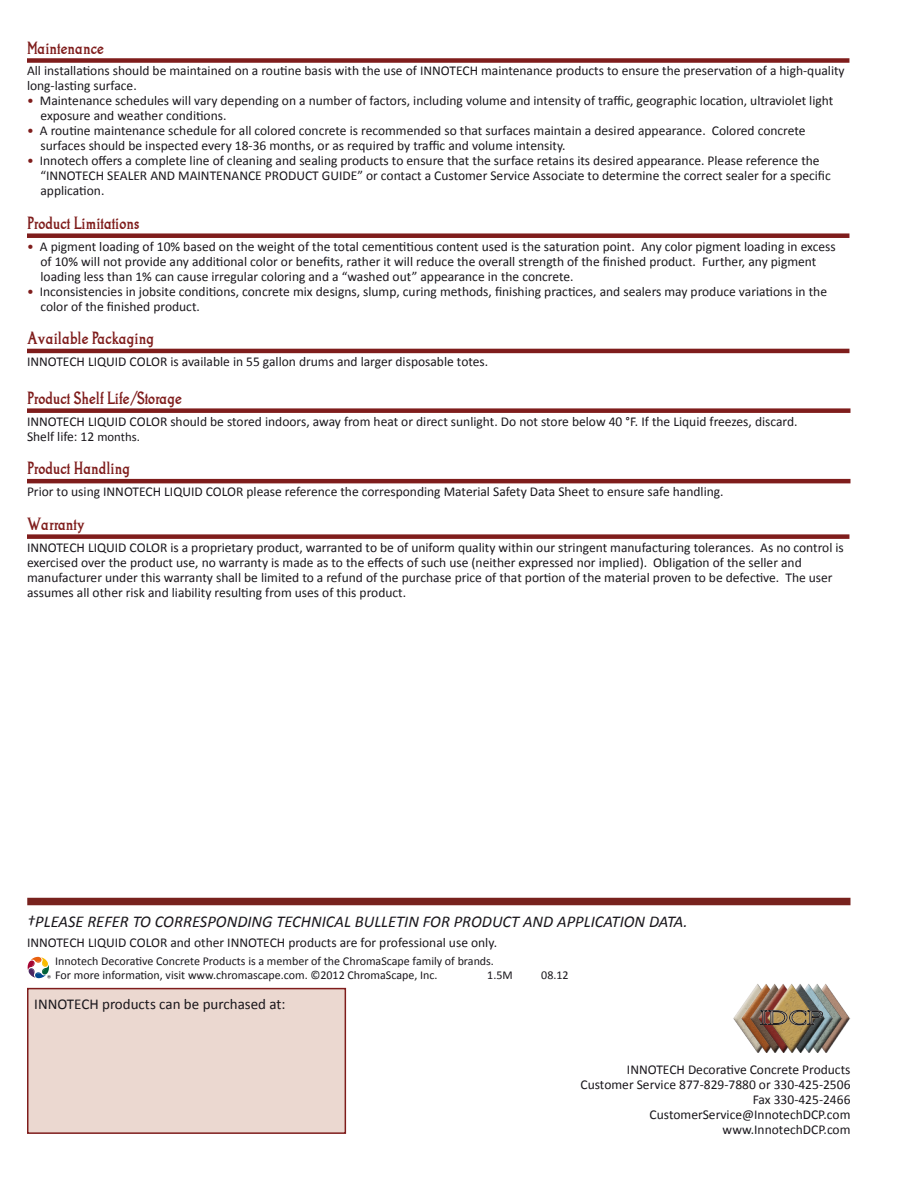
<style>
.page{position:relative;width:918px;height:1188px;background:#fff}
.page>*{position:absolute;margin:0;border:0;box-sizing:border-box;transform-origin:0 0}
.t1{font:700 16.5px "Goodfish";color:#7f1d1c}
.t2{font:italic 16.5px "Calibri";color:#1a171c}
.t3{font:15px "Calibri";color:#1a171c}
.t4{font:13.5px/15px "Calibri";color:#1a171c}
.t5{font:12px/13.5px "Calibri";color:#1a171c}
.s1{color:#7f1d1c}
.s2{font-size:12.75px}
</style>
<div class="page">
<div style="left:27px;top:534px;width:822px;height:5px;background:#7f1d1c"></div>
<div style="left:27px;top:58px;width:822px;height:5px;background:#7f1d1c"></div>
<div style="left:27px;top:233px;width:822px;height:5px;background:#7f1d1c"></div>
<hr style="left:27px;top:349px;width:822px;height:4px;background:#7f1d1c">
<div style="left:27px;top:988px;width:319px;height:146px;background:#ebd8d0;border:2px solid #7f1d1c"></div>
<img style="left:842px;top:1007px;width:8px;height:24px">
<img style="left:733px;top:1008px;width:8px;height:22px">
<img style="left:741px;top:984px;width:101px;height:69px">
<img style="left:817px;top:984px;width:8px;height:69px">
<img style="left:758px;top:984px;width:8px;height:69px">
<img style="left:766px;top:984px;width:51px;height:69px">
<svg style="left:760px;top:1009px;width:63px;height:20px"></svg>
<div style="left:27px;top:898px;width:824px;height:7px;background:#78221e"></div>
<svg style="left:27px;top:957px;width:24px;height:21px"></svg>
<div style="left:27px;top:408px;width:823px;height:5px;background:#7f1d1c"></div>
<hr style="left:27px;top:479px;width:823px;height:4px;background:#7f1d1c">
<p class="t1" style="left:27px;top:38px;width:79px">Maintenance</p>
<p class="t4" style="left:27px;top:63px;width:819px">All installations should be maintained on a routine basis with the use of INNOTECH maintenance products to ensure the preservation of a high-quality long-lasting surface.</p>
<p class="t4" style="left:40px;top:93px;width:794px;text-indent:-14px"><span class="s1">•</span> Maintenance schedules will vary depending on a number of factors, including volume and intensity of traffic, geographic location, ultraviolet light exposure and weather conditions.</p>
<p class="t4" style="left:40px;top:123px;width:767px;text-indent:-14px"><span class="s1">•</span> A routine maintenance schedule for all colored concrete is recommended so that surfaces maintain a desired appearance. Colored concrete surfaces should be inspected every 18-36 months, or as required by traffic and volume intensity.</p>
<p class="t4" style="left:40px;top:153px;width:792px;text-indent:-14px"><span class="s1">•</span> Innotech offers a complete line of cleaning and sealing products to ensure that the surface retains its desired appearance. Please reference the “INNOTECH SEALER AND MAINTENANCE PRODUCT GUIDE” or contact a Customer Service Associate to determine the correct sealer for a specific application.</p>
<p class="t1" style="left:27px;top:213px;width:114px">Product Limitations</p>
<p class="t4" style="left:40px;top:238px;width:797px;text-indent:-14px"><span class="s1">•</span> A pigment loading of 10% based on the weight of the total cementitious content used is the saturation point. Any color pigment loading in excess of 10% will not provide any additional color or benefits, rather it will reduce the overall strength of the finished product. Further, any pigment loading less than 1% can cause irregular coloring and a “washed out” appearance in the concrete.</p>
<p class="t4" style="left:40px;top:283px;width:788px;text-indent:-14px"><span class="s1">•</span> Inconsistencies in jobsite conditions, concrete mix designs, slump, curing methods, finishing practices, and sealers may produce variations in the color of the finished product.</p>
<p class="t1" style="left:27px;top:328px;width:129px">Available Packaging</p>
<p class="t4" style="left:27px;top:353px;width:463px">INNOTECH LIQUID COLOR is available in 55 gallon drums and larger disposable totes.</p>
<p class="t1" style="left:27px;top:388px;width:157px">Product Shelf Life/Storage</p>
<p class="t4" style="left:27px;top:413px;width:772px">INNOTECH LIQUID COLOR should be stored indoors, away from heat or direct sunlight. Do not store below 40 °F. If the Liquid freezes, discard.<br>Shelf life: 12 <span class="s2">months.</span></p>
<p class="t1" style="left:27px;top:458px;width:105px">Product Handling</p>
<p class="t4" style="left:27px;top:484px;width:698px">Prior to using INNOTECH LIQUID COLOR please reference the corresponding Material Safety Data Sheet to ensure safe handling.</p>
<p class="t1" style="left:27px;top:514px;width:59px">Warranty</p>
<p class="t4" style="left:27px;top:539px;width:818px">INNOTECH LIQUID COLOR is a proprietary product, warranted to be of uniform quality within our stringent manufacturing tolerances. As no control is exercised over the product use, no warranty is made as to the effects of such use (neither expressed nor implied). Obligation of the seller and manufacturer under this warranty shall be limited to a refund of the purchase price of that portion of the material proven to be defective. The user assumes all other risk and liability resulting from uses of this product.</p>
<p class="t2" style="left:27px;top:911px;width:662px">†PLEASE REFER TO CORRESPONDING TECHNICAL BULLETIN FOR PRODUCT AND APPLICATION DATA.</p>
<p class="t4" style="left:27px;top:934px;width:472px">INNOTECH LIQUID COLOR and other INNOTECH products are for professional use only.</p>
<p class="t5" style="left:55px;top:954px;width:440px">Innotech Decorative Concrete Products is a member of the ChromaScape family of brands.<br>For more information, visit www.chromascape.com. ©2012 ChromaScape, Inc.</p>
<p class="t5" style="left:487px;top:967px;width:27px">1.5M</p>
<p class="t5" style="left:541px;top:967px;width:29px">08.12</p>
<p class="t3" style="left:34px;top:994px;width:253px">INNOTECH products can be purchased at:</p>
<p class="t4" style="left:581px;top:1061px;width:271px;text-align:right">INNOTECH Decorative Concrete Products Customer Service 877-829-7880 or 330-425-2506<br>Fax 330-425-2466<br>CustomerService@InnotechDCP.com www.InnotechDCP.com</p>
</div>
